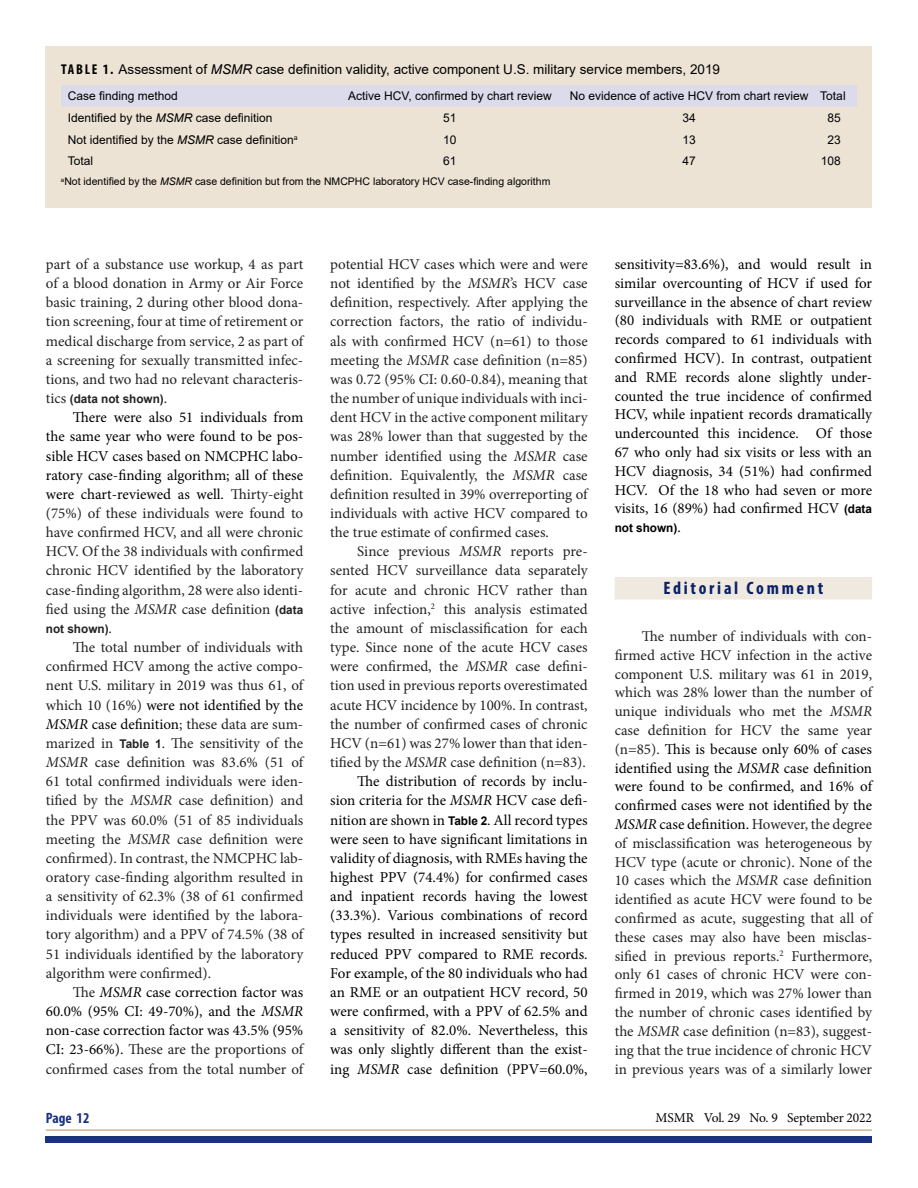
<style>
.page{position:relative;width:918px;height:1188px;background:#fff}
.page>*{position:absolute;margin:0;border:0;box-sizing:border-box;transform-origin:0 0}
.Section_Heads{font:700 condensed 18px "Myriad Pro";letter-spacing:.15em;color:#092068}
.Body{font:15px/19.2px "Minion Pro";color:#222;text-align:justify}
.Body-2{font:15px/19.2px "Minion Pro";color:#000;text-align:justify}
.t1{font:700 condensed 15px "Myriad Pro";color:#1b3281}
.Table_Heads{font:13.5px "Arial";color:#000}
.t2{font:13.5px "Minion Pro";letter-spacing:-.01em;color:#010202}
.Table_Text{font:12px "Arial";color:#000}
.Body-3{font:700 12px "Arial";color:#222}
.Body-4{font:700 12px "Arial";color:#000}
.Table_Text-2{font:10.5px "Arial";color:#000}
.s1{font-family:"Myriad Pro";font-weight:700;font-stretch:condensed;font-size:14.25px}
.s2{font-style:italic}
.s3{font-family:"Minion Pro";font-weight:400;font-size:15px}
.s4{color:#000}
.s5{font-family:"Arial";font-weight:700;font-size:12px}
.s6{font-style:italic;color:#000}
.s7{color:#222}
</style>
<div class="page">
<div style="left:46px;top:1136px;width:826px;height:6px;background:#1b3281"></div>
<hr style="left:46px;top:1129px;width:826px;height:2px;background:#cfb691">
<div style="left:615px;top:577px;width:257px;height:23px;background:#f0e9df"></div>
<div style="left:46px;top:46px;width:826px;height:161px;background:#ece3d5"></div>
<div style="left:61px;top:85px;width:796px;height:22px;background:#dbdbeb"></div>
<p class="Table_Heads" style="left:61px;top:60px;width:661px"><span class="s1">TABLE 1.</span> Assessment of <span class="s2">MSMR</span> case definition validity, active component U.S. military service members, 2019</p>
<p class="Table_Text" style="left:68px;top:88px;width:112px">Case finding method</p>
<p class="Table_Text" style="left:348px;top:88px;width:205px">Active HCV, confirmed by chart review</p>
<p class="Table_Text" style="left:570px;top:88px;width:240px">No evidence of active HCV from chart review</p>
<p class="Table_Text" style="left:820px;top:88px;width:27px">Total</p>
<p class="Table_Text" style="left:68px;top:109px;width:206px">Identified by the <span class="s2">MSMR</span> case definition</p>
<p class="Table_Text" style="left:443px;top:109px;width:15px">51</p>
<p class="Table_Text" style="left:683px;top:109px;width:15px">34</p>
<p class="Table_Text" style="left:828px;top:109px;width:15px">85</p>
<p class="Table_Text" style="left:68px;top:131px;width:232px">Not identified by the <span class="s2">MSMR</span> case definition<sup>a</sup></p>
<p class="Table_Text" style="left:443px;top:131px;width:15px">10</p>
<p class="Table_Text" style="left:683px;top:131px;width:15px">13</p>
<p class="Table_Text" style="left:828px;top:131px;width:15px">23</p>
<p class="Table_Text" style="left:68px;top:153px;width:27px">Total</p>
<p class="Table_Text" style="left:443px;top:153px;width:15px">61</p>
<p class="Table_Text" style="left:683px;top:153px;width:15px">47</p>
<p class="Table_Text" style="left:821px;top:153px;width:22px">108</p>
<p class="Table_Text-2" style="left:61px;top:175px;width:491px"><sup>a</sup>Not identified by the <span class="s2">MSMR</span> case definition but from the NMCPHC laboratory HCV case-finding algorithm</p>
<p class="Body" style="left:46px;top:255px;width:259px">part of a substance use workup, 4 as part of a blood donation in Army or Air Force basic training, 2 during other blood dona&shy;tion screening, four at time of retirement or medical discharge from service, 2 as part of a screening for sexually transmitted infec&shy;tions, and two had no relevant characteris-</p>
<p class="Body-3" style="left:46px;top:390px;width:123px"><span class="s3">tics</span> (data not shown)<span class="s3">.</span></p>
<p class="Body" style="left:46px;top:408px;width:259px;text-indent:27px"><span class="s4">There were also 51 individuals from the same year who were found to be pos&shy;sible HCV cases based on NMCPHC labo&shy;ratory case-finding algorithm; all of these were chart-reviewed as well.</span> Thirty-eight (75%) of these individuals were found to have confirmed HCV, and all were chronic HCV. Of the 38 individuals with confirmed chronic HCV identified by the laboratory case-finding algorithm, 28 were also identi&shy;fied using the <span class="s2">MSMR</span> case definition <span class="s5">(data</span></p>
<p class="Body-3" style="left:46px;top:620px;width:68px">not shown)<span class="s3">.</span></p>
<p class="Body" style="left:46px;top:638px;width:259px;text-indent:27px">The total number of individuals with confirmed HCV among the active compo&shy;nent U.S. military in 2019 was thus 61, of which 10 (16%) <span class="s4">were not identified by the </span><span class="s6">MSMR</span> <span class="s4">case definition</span>; these data are sum&shy;marized in <span class="s5">Table 1</span>. The sensitivity of the <span class="s2">MSMR</span> case definition was 83.6% (51 of 61 total confirmed individuals were iden&shy;tified by the <span class="s2">MSMR</span> case definition) and the PPV was 60.0% (51 of 85 individuals meeting the <span class="s2">MSMR</span> case definition were confirmed). In contrast, the NMCPHC lab&shy;oratory case-finding algorithm resulted in a sensitivity of 62.3% (38 of 61 confirmed individuals were identified by the labora&shy;tory algorithm) and a PPV of 74.5% (38 of 51 individuals identified by the laboratory algorithm were confirmed).</p>
<p class="Body-2" style="left:46px;top:983px;width:259px;text-indent:27px"><span class="s7">The</span> <span class="s2">MSMR</span> case correction factor was 60.0% (95% CI: 49-70%), and the <span class="s2">MSMR </span>non-case correction factor was 43.5% (95% CI: 23-66%). <span class="s7">These are the proportions of confirmed cases from the total number of</span></p>
<p class="Body" style="left:330px;top:255px;width:259px">potential HCV cases which were and were not identified by the <span class="s2">MSMR</span>’s HCV case definition, respectively. After applying the correction factors, the ratio of individu&shy;als with confirmed HCV (n=61) to those meeting the <span class="s2">MSMR</span> case definition (n=85) was 0.72 (95% CI: 0.60-0.84), meaning that the number of unique individuals with inci&shy;dent HCV in the active component military was 28% lower than that suggested by the number identified using the <span class="s2">MSMR</span> case definition. Equivalently, the <span class="s2">MSMR</span> case definition resulted in 39% overreporting of individuals with active HCV compared to the true estimate of confirmed cases.</p>
<p class="Body" style="left:330px;top:542px;width:259px;text-indent:27px">Since previous <span class="s2">MSMR</span> reports pre&shy;sented HCV surveillance data separately for acute and chronic HCV rather than active infection,<sup>2</sup> this analysis estimated the amount of misclassification for each type. Since none of the acute HCV cases were confirmed, the <span class="s2">MSMR</span> case defini&shy;tion used in previous reports overestimated acute HCV incidence by 100%. In contrast, the number of confirmed cases of chronic HCV (n=61) was 27% lower than that iden&shy;tified by the <span class="s2">MSMR</span> case definition (n=83).</p>
<p class="Body-2" style="left:330px;top:772px;width:259px;text-indent:27px">The distribution of records by inclu&shy;sion criteria for the <span class="s2">MSMR</span> HCV case defi&shy;nition are shown in <span class="s5">Table 2</span>. All record types were seen to have significant limitations in validity of diagnosis, with RMEs having the highest PPV (74.4%) for confirmed cases and inpatient records having the lowest (33.3%). Various combinations of record types resulted in increased sensitivity but reduced PPV compared to RME records.<br>For example, of the 80 individuals who had an RME or an outpatient HCV record, 50 were confirmed, with a PPV of 62.5% and a sensitivity of 82.0%. Nevertheless, this was only slightly different than the exist&shy;ing <span class="s2">MSMR</span> case definition (PPV=60.0%,</p>
<p class="Body-2" style="left:615px;top:255px;width:259px;line-height:18.8px">sensitivity=83.6%), and would result in similar overcounting of HCV if used for surveillance in the absence of chart review (80 individuals with RME or outpatient records compared to 61 individuals with confirmed HCV). In contrast, outpatient and RME records alone slightly under&shy;counted the true incidence of confirmed HCV, while inpatient records dramatically undercounted this incidence. Of those 67 who only had six visits or less with an HCV diagnosis, 34 (51%) had confirmed HCV. Of the 18 who had seven or more visits, 16 (89%) had confirmed HCV <span class="s5">(data</span></p>
<p class="Body-4" style="left:615px;top:520px;width:68px">not shown)<span class="s3">.</span></p>
<h2 class="Section_Heads" style="left:663px;top:577px;width:161px">Editorial Comment</h2>
<p class="Body" style="left:615px;top:627px;width:259px;line-height:18.8px;text-indent:27px">The number of individuals with con&shy;firmed active HCV infection in the active component U.S. military was 61 in 2019, which was 28% lower than the number of unique individuals who met the <span class="s2">MSMR </span>case definition for HCV the same year (n=85). <span class="s4">This is because only 60% of cases identified using the</span> <span class="s6">MSMR</span> <span class="s4">case definition were found to be confirmed, and 16% of confirmed cases were not identified by the </span><span class="s6">MSMR</span> <span class="s4">case definition.</span> However, the degree of misclassification was heterogeneous by HCV type (acute or chronic). None of the 10 cases which the <span class="s2">MSMR</span> case definition identified as acute HCV were found to be confirmed as acute, suggesting that all of these cases may also have been misclas&shy;sified in previous reports.<sup>2</sup> Furthermore, only 61 cases of chronic HCV were con&shy;firmed in 2019, which was 27% lower than the number of chronic cases identified by the <span class="s2">MSMR</span> case definition (n=83), suggest&shy;ing that the true incidence of chronic HCV in previous years was of a similarly lower</p>
<p class="t1" style="left:46px;top:1109px;width:45px">Page 12</p>
<p class="t2" style="left:656px;top:1109px;width:218px"><span class="s4">MSMR</span> Vol. 29 No. 9 September 2022</p>
</div>
